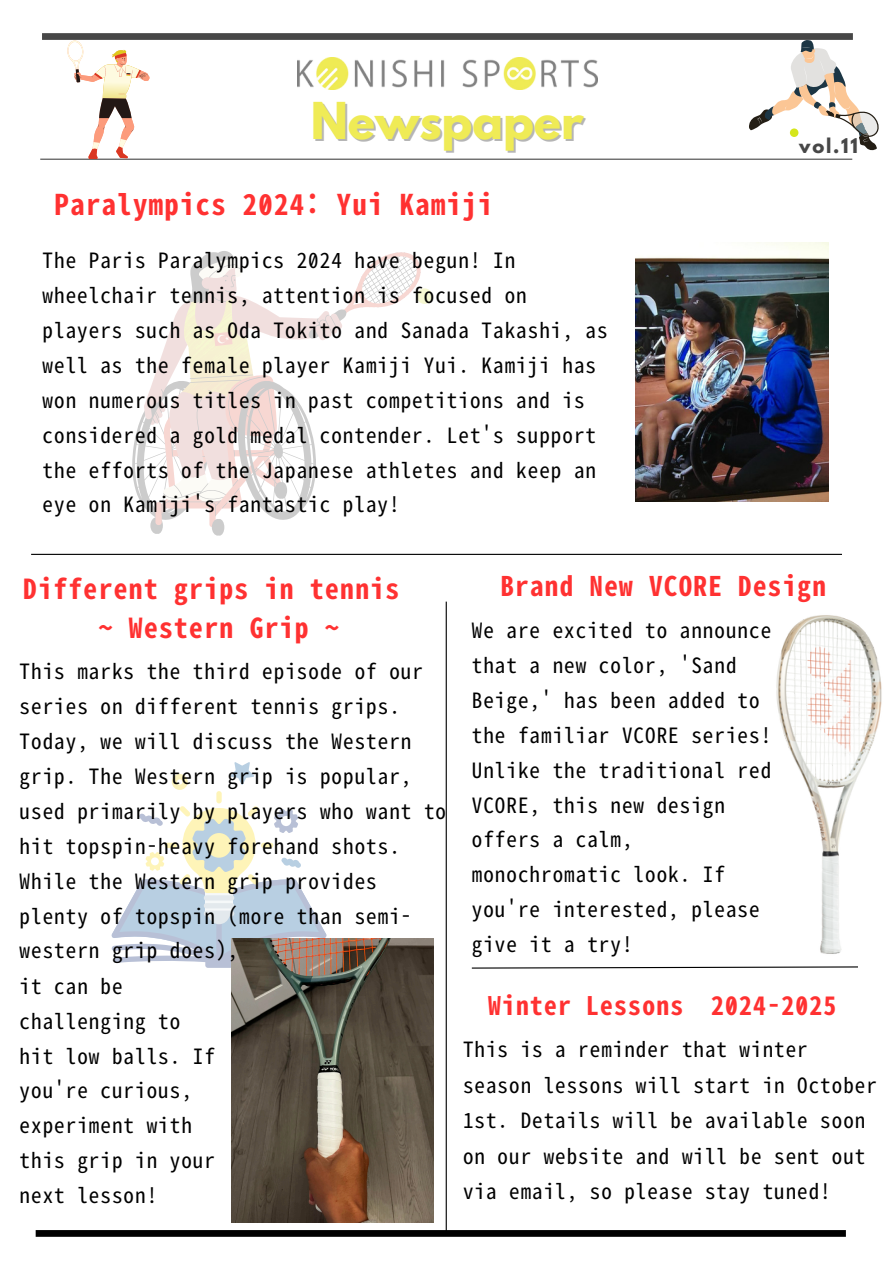
<style>
.page{position:relative;width:894px;height:1264px;background:#fff}
.page>*{position:absolute;margin:0;border:0;box-sizing:border-box;transform-origin:0 0}
.t1{font:700 45px "League Spartan";color:#efeb56}
.t2{font:28.5px "Gen Ei Gothic M B";letter-spacing:.05em;color:#ff3131}
.t3{font:27.45px/38.2px "Gen Ei Gothic M B";letter-spacing:.05em;color:#ff3131;text-align:center}
.t4{font:27px "Gen Ei Gothic M B";letter-spacing:.05em;color:#ff3131}
.t5{font:25.5px "Gen Ei Gothic M B";letter-spacing:.05em;color:#ff3131}
.t6{font:21px/34.8px "Gen Ei Gothic M R";letter-spacing:.05em;color:#000}
.t7{font:700 18px "League Spartan";color:#474747}
</style>
<div class="page">
<svg style="left:36px;top:1229px;width:809px;height:7px;background:#262626"></svg>
<hr style="left:40px;top:159px;width:812px;height:1px;background:#474747">
<hr style="left:31px;top:554px;width:810px;height:1px;background:#000">
<svg style="left:471px;top:966px;width:210px;height:3px"></svg>
<div style="left:42px;top:33px;width:810px;height:7px;background:#474747"></div>
<img style="left:297px;top:58px;width:300px;height:31px">
<hr style="left:445px;top:601px;width:1px;height:632px;background:#000">
<div style="left:216px;top:791px;width:6px;height:12px;background:#fef4b8;border-radius:3px"></div>
<svg style="left:230px;top:762px;width:24px;height:23px"></svg>
<svg style="left:172px;top:774px;width:16px;height:16px"></svg>
<svg style="left:111px;top:806px;width:215px;height:161px"></svg>
<svg style="left:749px;top:40px;width:129px;height:110px"></svg>
<svg style="left:67px;top:40px;width:83px;height:119px"></svg>
<svg style="left:132px;top:412px;width:12px;height:95px"></svg>
<svg style="left:144px;top:251px;width:288px;height:280px"></svg>
<svg style="left:152px;top:264px;width:186px;height:271px"></svg>
<div style="left:202px;top:277px;width:11px;height:12px;background:#f1dfde;border-radius:50%"></div>
<img style="left:681px;top:615px;width:201px;height:353px">
<img style="left:231px;top:938px;width:202px;height:284px">
<img style="left:635px;top:242px;width:193px;height:259px">
<p class="t1" style="left:310px;top:99px;width:274px">Newspaper</p>
<p class="t2" style="left:55px;top:186px;width:439px">Paralympics 2024: Yui Kamiji</p>
<h2 class="t6" style="left:43px;top:244px;width:566px">The Paris Paralympics 2024 have begun! In wheelchair tennis, attention is focused on players such as Oda Tokito and Sanada Takashi, as well as the female player Kamiji Yui. Kamiji has won numerous titles in past competitions and is considered a gold medal contender. Let's support the efforts of the Japanese athletes and keep an eye on Kamiji's fantastic play!</h2>
<p class="t7" style="left:799px;top:137px;width:60px">vol.11</p>
<p class="t3" style="left:23px;top:572px;width:377px">Different grips in tennis ~ Western Grip ~</p>
<h1 class="t6" style="left:20px;top:655px;width:428px">This marks the third episode of our series on different tennis grips.<br>Today, we will discuss the Western grip. The Western grip is popular, used primarily by players who want to hit topspin-heavy forehand shots.<br>While the Western grip provides plenty of topspin (more than semi&shy;western grip does),</h1>
<p class="t6" style="left:20px;top:969px;width:197px">it can be challenging to hit low balls. If you're curious, experiment with this grip in your next lesson!</p>
<p class="t4" style="left:500px;top:568px;width:327px">Brand New VCORE Design</p>
<p class="t6" style="left:471px;top:614px;width:301px">We are excited to announce that a new color, 'Sand<br>Beige,' has been added to the familiar VCORE series!<br>Unlike the traditional red<br>VCORE, this new design offers a calm, monochromatic look. If you're interested, please give it a try!</p>
<p class="t5" style="left:488px;top:989px;width:349px">Winter Lessons 2024-2025</p>
<h4 class="t6" style="left:463px;top:1032px;width:415px;line-height:35.5px">This is a reminder that winter season lessons will start in October 1st. Details will be available soon on our website and will be sent out via email, so please stay tuned!</h4>
</div>
